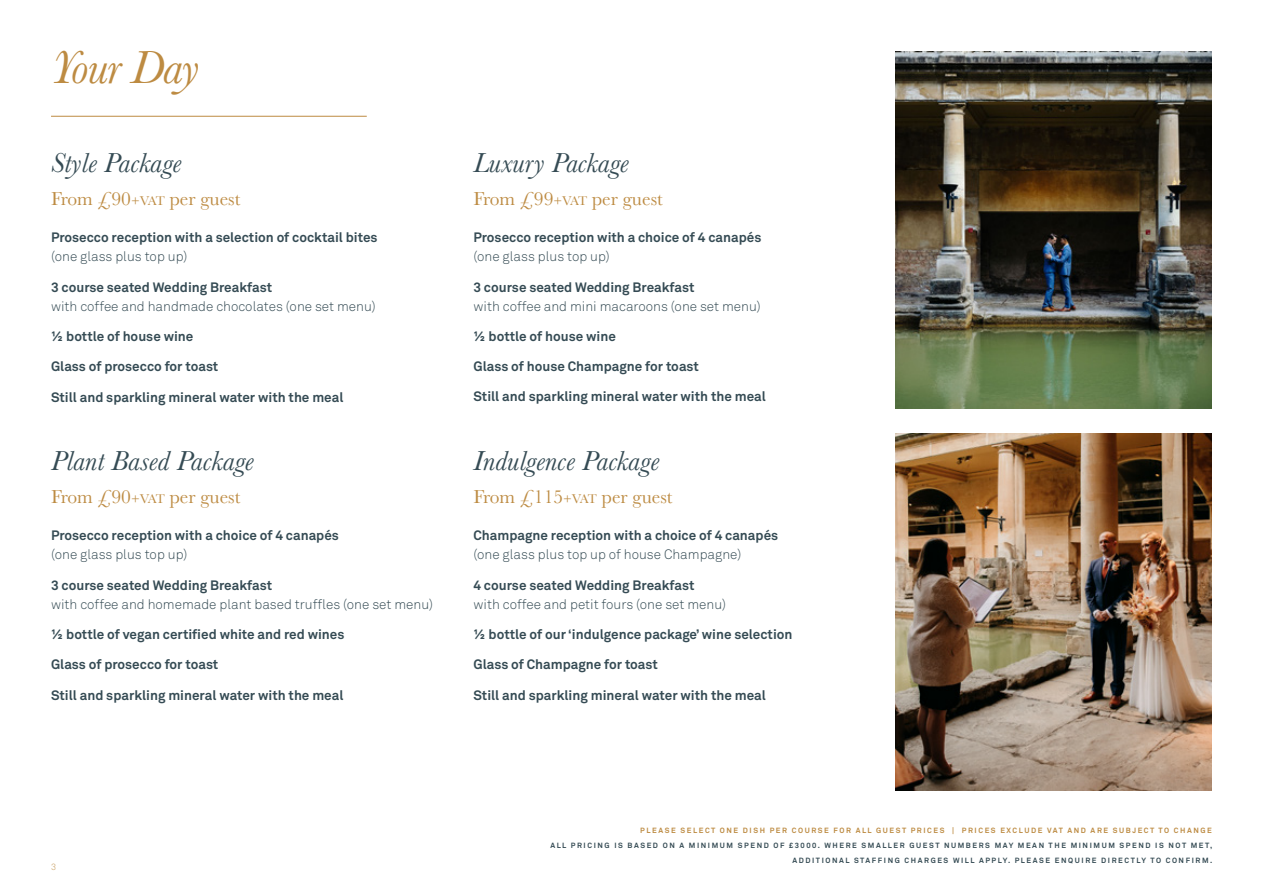
<style>
.page{position:relative;width:1263px;height:893px;background:#fff}
.page>*{position:absolute;margin:0;border:0;box-sizing:border-box;transform-origin:0 0}
.t1{font:italic 48px "Baskerville";letter-spacing:-.02em;color:#bd8b42}
.t2{font:italic 28.5px "Baskerville";color:#354b54}
.t3{font:19.5px "Baskerville";color:#bd8b42}
.t4{font:700 13.5px "Akkurat Std";color:#354b54}
.t5{font:300 13.5px "Akkurat Std";color:#354b54}
.t6{font:300 9px "Akkurat Std";color:#c39654}
.t7{font:700 7.5px/15px "Akkurat Std";letter-spacing:.21em;color:#354b54;text-align:right}
.t8{font:700 7.5px "Akkurat Std";letter-spacing:.21em;color:#bd8b42}
.s1{font-size:13.2px}
</style>
<div class="page">
<img style="left:896px;top:51px;width:316px;height:357px">
<img style="left:896px;top:434px;width:316px;height:357px">
<hr style="left:51px;top:116px;width:316px;height:1px;background:#bd8b42">
<h1 class="t1" style="left:51px;top:35px;width:150px">Your Day</h1>
<h2 class="t2" style="left:51px;top:144px;width:132px">Style Package</h2>
<h2 class="t2" style="left:473px;top:144px;width:157px">Luxury Package</h2>
<h3 class="t3" style="left:51px;top:186px;width:191px">From £90<span class="s1">+VAT</span> per guest</h3>
<h3 class="t3" style="left:473px;top:186px;width:191px">From £99<span class="s1">+VAT</span> per guest</h3>
<p class="t4" style="left:51px;top:229px;width:328px">Prosecco reception with a selection of cocktail bites</p>
<p class="t5" style="left:51px;top:249px;width:138px">(one glass plus top up)</p>
<p class="t4" style="left:51px;top:279px;width:223px">3 course seated Wedding Breakfast</p>
<p class="t5" style="left:51px;top:298px;width:326px">with coffee and handmade chocolates (one set menu)</p>
<p class="t4" style="left:51px;top:328px;width:144px">½ bottle of house wine</p>
<p class="t4" style="left:51px;top:358px;width:169px">Glass of prosecco for toast</p>
<p class="t4" style="left:51px;top:388px;width:294px">Still and sparkling mineral water with the meal</p>
<p class="t4" style="left:473px;top:229px;width:289px">Prosecco reception with a choice of 4 canapés</p>
<p class="t5" style="left:473px;top:249px;width:138px">(one glass plus top up)</p>
<p class="t4" style="left:473px;top:278px;width:223px">3 course seated Wedding Breakfast</p>
<p class="t5" style="left:473px;top:298px;width:289px">with coffee and mini macaroons (one set menu)</p>
<p class="t4" style="left:473px;top:328px;width:144px">½ bottle of house wine</p>
<p class="t4" style="left:473px;top:358px;width:227px">Glass of house Champagne for toast</p>
<p class="t4" style="left:473px;top:388px;width:294px">Still and sparkling mineral water with the meal</p>
<h2 class="t2" style="left:51px;top:442px;width:204px">Plant Based Package</h2>
<h2 class="t2" style="left:473px;top:442px;width:187px">Indulgence Package</h2>
<h3 class="t3" style="left:51px;top:484px;width:191px">From £90<span class="s1">+VAT</span> per guest</h3>
<h3 class="t3" style="left:473px;top:484px;width:201px">From £115<span class="s1">+VAT</span> per guest</h3>
<p class="t4" style="left:51px;top:527px;width:289px">Prosecco reception with a choice of 4 canapés</p>
<p class="t5" style="left:51px;top:547px;width:138px">(one glass plus top up)</p>
<p class="t4" style="left:51px;top:577px;width:223px">3 course seated Wedding Breakfast</p>
<p class="t5" style="left:51px;top:596px;width:384px">with coffee and homemade plant based truffles (one set menu)</p>
<p class="t4" style="left:51px;top:626px;width:295px">½ bottle of vegan certified white and red wines</p>
<p class="t4" style="left:51px;top:656px;width:169px">Glass of prosecco for toast</p>
<p class="t4" style="left:51px;top:686px;width:294px">Still and sparkling mineral water with the meal</p>
<p class="t4" style="left:473px;top:527px;width:306px">Champagne reception with a choice of 4 canapés</p>
<p class="t5" style="left:473px;top:547px;width:269px">(one glass plus top up of house Champagne)</p>
<p class="t4" style="left:473px;top:576px;width:223px">4 course seated Wedding Breakfast</p>
<p class="t5" style="left:473px;top:596px;width:254px">with coffee and petit fours (one set menu)</p>
<p class="t4" style="left:473px;top:626px;width:321px">½ bottle of our ‘indulgence package’ wine selection</p>
<p class="t4" style="left:473px;top:656px;width:186px">Glass of Champagne for toast</p>
<p class="t4" style="left:473px;top:686px;width:294px">Still and sparkling mineral water with the meal</p>
<p class="t6" style="left:51px;top:862px;width:7px">3</p>
<p class="t8" style="left:640px;top:825px;width:573px">PLEASE SELECT ONE DISH PER COURSE FOR ALL GUEST PRICES | PRICES EXCLUDE VAT AND ARE SUBJECT TO CHANGE</p>
<p class="t7" style="left:550px;top:837px;width:663px">ALL PRICING IS BASED ON A MINIMUM SPEND OF £3000. WHERE SMALLER GUEST NUMBERS MAY MEAN THE MINIMUM SPEND IS NOT MET,<br>ADDITIONAL STAFFING CHARGES WILL APPLY. PLEASE ENQUIRE DIRECTLY TO CONFIRM.</p>
</div>
